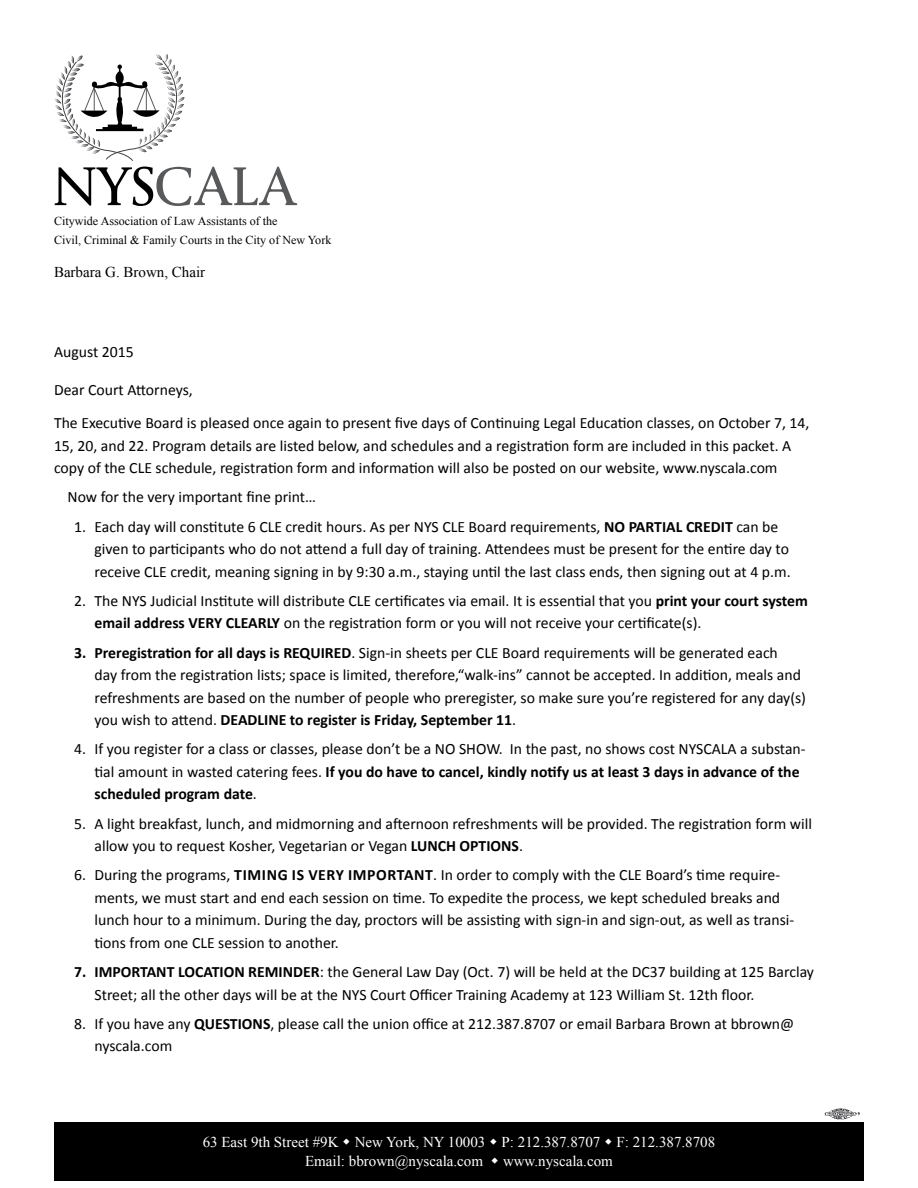
<style>
.page{position:relative;width:918px;height:1188px;background:#fff}
.page>*{position:absolute;margin:0;border:0;box-sizing:border-box;transform-origin:0 0}
.t1{font:50.1px "Byington";color:#58595b}
.t2{font:15.75px/22.5px "Calibri";color:#000}
.t3{font:700 15.75px "Calibri";color:#000}
.t4{font:15px/19.5px "Times New Roman";color:#fff}
.t5{font:15px "Times New Roman";color:#000}
.t6{font:12.15px/18.8px "Times New Roman";color:#000}
.s1{color:#000}
.s2{font-weight:700}
</style>
<div class="page">
<svg style="left:54px;top:54px;width:131px;height:107px"></svg>
<div style="left:54px;top:1122px;width:810px;height:59px;background:#000"></div>
<img style="left:824px;top:1108px;width:36px;height:12px">
<h1 class="t1" style="left:54px;top:156px;width:245px"><span class="s1">NYS</span>CALA</h1>
<p class="t6" style="left:54px;top:212px;width:279px">Citywide Association of Law Assistants of the<br>Civil, Criminal &amp; Family Courts in the City of New York</p>
<p class="t5" style="left:54px;top:262px;width:153px">Barbara G. Brown, Chair</p>
<p class="t2" style="left:54px;top:340px;width:81px">August 2015</p>
<p class="t2" style="left:54px;top:373px;width:757px;line-height:33px">Dear Court Attorneys,<br>The Executive Board is pleased once again to present five days of Continuing Legal Education classes, on October 7, 14,</p>
<p class="t2" style="left:54px;top:433px;width:739px">15, 20, and 22. Program details are listed below, and schedules and a registration form are included in this packet. A copy of the CLE schedule, registration form and information will also be posted on our website, www.nyscala.com</p>
<p class="t2" style="left:67px;top:485px;width:250px">Now for the very important fine print…</p>
<p class="t2" style="left:95px;top:514px;width:698px;text-indent:-20px">1. Each day will constitute 6 CLE credit hours. As per NYS CLE Board requirements, <span class="s2">NO PARTIAL CREDIT</span> can be given to participants who do not attend a full day of training. Attendees must be present for the entire day to receive CLE credit, meaning signing in by 9:30 a.m., staying until the last class ends, then signing out at 4 p.m.</p>
<p class="t2" style="left:95px;top:589px;width:715px;text-indent:-20px">2. The NYS Judicial Institute will distribute CLE certificates via email. It is essential that you <span class="s2">print your court system email address VERY CLEARLY</span> on the registration form or you will not receive your certificate(s).</p>
<p class="t2" style="left:95px;top:640px;width:713px;text-indent:-20px"><span class="s2">3. Preregistration for all days is REQUIRED</span>. Sign-in sheets per CLE Board requirements will be generated each<br>day from the registration lists; space is limited, therefore,“walk-ins” cannot be accepted. In addition, meals and refreshments are based on the number of people who preregister, so make sure you’re registered for any day(s) you wish to attend. <span class="s2">DEADLINE to register is Friday, September 11</span>.</p>
<p class="t2" style="left:95px;top:737px;width:713px;text-indent:-20px">4. If you register for a class or classes, please don’t be a NO SHOW. In the past, no shows cost NYSCALA a substan&shy;tial amount in wasted catering fees. <span class="s2">If you do have to cancel, kindly notify us at least 3 days in advance of the scheduled program date</span>.</p>
<p class="t2" style="left:95px;top:811px;width:719px;text-indent:-20px">5. A light breakfast, lunch, and midmorning and afternoon refreshments will be provided. The registration form will allow you to request Kosher, Vegetarian or Vegan <span class="s2">LUNCH OPTIONS</span>.</p>
<p class="t2" style="left:74px;top:863px;width:244px">6. During the programs, <span class="s2">TIMING is very</span></p>
<p class="t3" style="left:348px;top:865px;width:11px">important</p>
<p class="t2" style="left:95px;top:863px;width:701px;text-indent:339px">. In order to comply with the CLE Board’s time require&shy;ments, we must start and end each session on time. To expedite the process, we kept scheduled breaks and lunch hour to a minimum. During the day, proctors will be assisting with sign-in and sign-out, as well as transi&shy;tions from one CLE session to another.</p>
<p class="t2" style="left:95px;top:960px;width:721px;text-indent:-20px"><span class="s2">7. IMPORTANT LOCATION REMINDER</span>: the General Law Day (Oct. 7) will be held at the DC37 building at 125 Barclay<br>Street; all the other days will be at the NYS Court Officer Training Academy at 123 William St. 12th floor.</p>
<p class="t2" style="left:95px;top:1012px;width:701px;text-indent:-20px">8. If you have any <span class="s2">QUESTIONS</span>, please call the union office at 212.387.8707 or email Barbara Brown at bbrown@ nyscala.com</p>
<p class="t4" style="left:305px;top:1132px;width:412px;text-indent:-102px">63 East 9th Street #9K New York, NY 10003 P: 212.387.8707 F: 212.387.8708<br>Email: bbrown@nyscala.com</p>
<p class="t4" style="left:503px;top:1151px;width:111px">www.nyscala.com</p>
</div>
